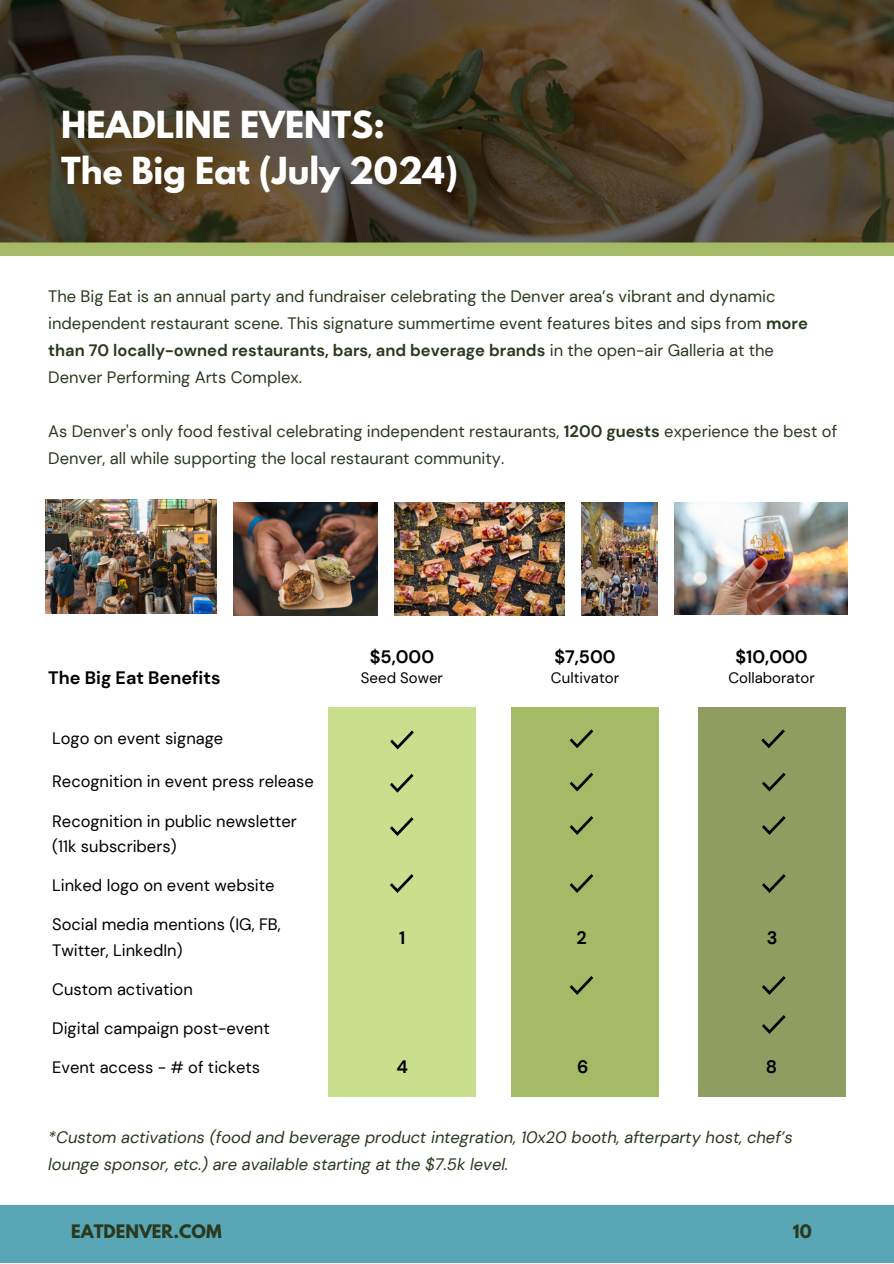
<style>
.page{position:relative;width:894px;height:1264px;background:#fff}
.page>*{position:absolute;margin:0;border:0;box-sizing:border-box;transform-origin:0 0}
.t1{font:700 33px/46.2px "League Spartan";color:#fff}
.t2{font:700 18px "DM Sans";color:#000}
.t3{font:16.5px/27px "DM Sans";color:#2b391f}
.t4{font:16.5px/25.8px "DM Sans";color:#000}
.t5{font:italic 16.5px/27px "DM Sans";color:#2b391f}
.t6{font:700 16.5px "League Spartan";color:#2b391f}
.t7{font:15px "DM Sans";color:#000}
.s1{font-weight:700}
</style>
<div class="page">
<div style="left:0;top:1205px;width:893px;height:58px;background:#59a7b6"></div>
<svg style="left:0;top:0;width:893px;height:242px;background:#4c412d"></svg>
<div style="left:328px;top:707px;width:147px;height:389px;background:#cadf8d"></div>
<div style="left:511px;top:707px;width:147px;height:389px;background:#a5ba67"></div>
<div style="left:697px;top:707px;width:148px;height:389px;background:#909d61"></div>
<svg style="left:390px;top:730px;width:23px;height:19px"></svg>
<svg style="left:569px;top:729px;width:24px;height:19px"></svg>
<svg style="left:761px;top:729px;width:23px;height:19px"></svg>
<svg style="left:390px;top:773px;width:23px;height:19px"></svg>
<svg style="left:569px;top:772px;width:24px;height:19px"></svg>
<svg style="left:762px;top:772px;width:23px;height:19px"></svg>
<svg style="left:390px;top:817px;width:23px;height:19px"></svg>
<svg style="left:569px;top:816px;width:24px;height:19px"></svg>
<svg style="left:762px;top:816px;width:23px;height:19px"></svg>
<svg style="left:390px;top:874px;width:23px;height:19px"></svg>
<svg style="left:569px;top:874px;width:24px;height:19px"></svg>
<svg style="left:762px;top:874px;width:23px;height:19px"></svg>
<svg style="left:569px;top:976px;width:24px;height:18px"></svg>
<svg style="left:762px;top:976px;width:23px;height:18px"></svg>
<svg style="left:762px;top:1015px;width:23px;height:18px"></svg>
<img style="left:46px;top:499px;width:171px;height:114px">
<img style="left:233px;top:502px;width:144px;height:113px">
<img style="left:674px;top:502px;width:173px;height:112px">
<img style="left:394px;top:502px;width:170px;height:113px">
<img style="left:581px;top:502px;width:76px;height:113px">
<div style="left:0;top:242px;width:893px;height:14px;background:#a5ba67"></div>
<p class="t1" style="left:61px;top:106px;width:398px">HEADLINE EVENTS:<br>The Big Eat (July 2024)</p>
<p class="t3" style="left:48px;top:283px;width:761px">The Big Eat is an annual party and fundraiser celebrating the Denver area’s vibrant and dynamic independent restaurant scene. This signature summertime event features bites and sips from <span class="s1">more than 70 locally-owned restaurants, bars, and beverage brands</span> in the open-air Galleria at the Denver Performing Arts Complex.</p>
<p class="t3" style="left:48px;top:418px;width:790px">As Denver's only food festival celebrating independent restaurants, <span class="s1">1200 guests</span> experience the best of<br>Denver, all while supporting the local restaurant community.</p>
<p class="t2" style="left:48px;top:666px;width:174px">The Big Eat Benefits</p>
<h4 class="t4" style="left:52px;top:725px;width:172px">Logo on event signage</h4>
<h4 class="t4" style="left:52px;top:769px;width:263px">Recognition in event press release</h4>
<h4 class="t4" style="left:52px;top:808px;width:246px">Recognition in public newsletter (11k subscribers)</h4>
<h4 class="t4" style="left:52px;top:872px;width:224px">Linked logo on event website</h4>
<h4 class="t4" style="left:52px;top:911px;width:230px">Social media mentions (IG, FB,<br>Twitter, LinkedIn)</h4>
<h4 class="t4" style="left:52px;top:976px;width:142px">Custom activation</h4>
<p class="t4" style="left:52px;top:1015px;width:219px">Digital campaign post-event</p>
<p class="t4" style="left:52px;top:1054px;width:209px">Event access - # of tickets</p>
<h3 class="t2" style="left:369px;top:645px;width:66px">$5,000</h3>
<p class="t7" style="left:361px;top:668px;width:83px">Seed Sower</p>
<h3 class="t2" style="left:554px;top:645px;width:63px">$7,500</h3>
<p class="t7" style="left:550px;top:668px;width:70px">Cultivator</p>
<h4 class="t2" style="left:735px;top:645px;width:74px">$10,000</h4>
<h4 class="t7" style="left:728px;top:668px;width:88px">Collaborator</h4>
<p class="t2" style="left:399px;top:926px;width:8px">1</p>
<p class="t2" style="left:576px;top:926px;width:12px">2</p>
<p class="t2" style="left:766px;top:926px;width:12px">3</p>
<p class="t2" style="left:396px;top:1055px;width:13px">4</p>
<p class="t2" style="left:577px;top:1055px;width:13px">6</p>
<p class="t2" style="left:765px;top:1055px;width:13px">8</p>
<p class="t5" style="left:48px;top:1124px;width:746px">*Custom activations (food and beverage product integration, 10x20 booth, afterparty host, chef’s lounge sponsor, etc.) are available starting at the $7.5k level.</p>
<h3 class="t6" style="left:71px;top:1222px;width:152px">EATDENVER.COM</h3>
<h3 class="t6" style="left:792px;top:1222px;width:20px">10</h3>
</div>
